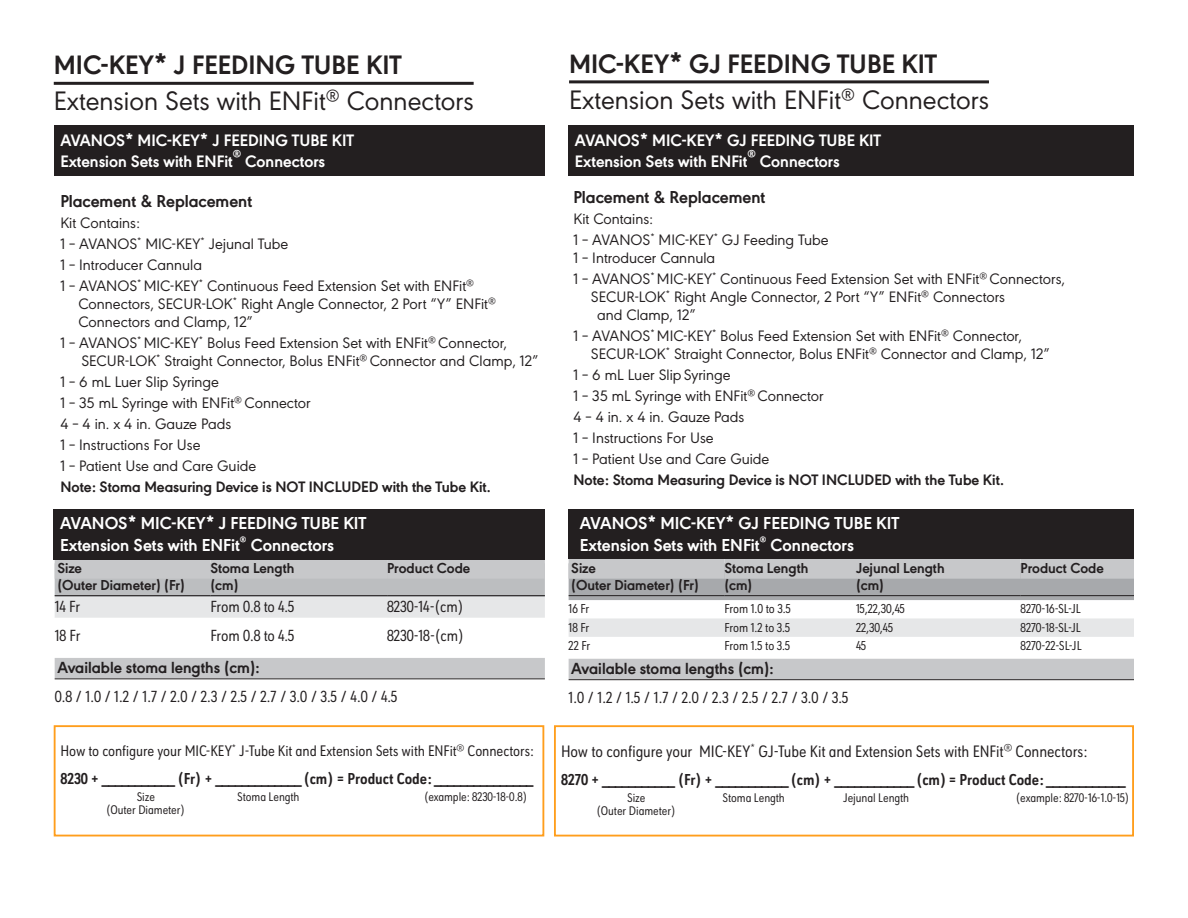
<style>
.page{position:relative;width:1188px;height:918px;background:#fff}
.page>*{position:absolute;margin:0;border:0;box-sizing:border-box;transform-origin:0 0}
.t1{font:27.75px/36px "Avanos Sans";color:#231f20}
.t2{font:700 18px/21.6px "Avanos Sans";color:#fff}
.t3{font:700 18px "Avanos Sans";color:#231f20}
.t4{font:700 17.25px/21px "Avanos Sans";color:#fff}
.t5{font:17.25px "Avanos Sans Cond";letter-spacing:-.005em;color:#231f20}
.t6{font:16.8px "Avanos Sans Cond";letter-spacing:-.005em;color:#231f20}
.t7{font:700 16.8px "Avanos Sans";color:#231f20}
.t8{font:700 16.5px "Avanos Sans Cond";letter-spacing:-.005em;color:#231f20}
.t9{font:15.9px "Avanos Sans Cond";letter-spacing:-.005em;color:#231f20}
.t10{font:15.75px/21px "Avanos Sans";color:#231f20}
.t11{font:700 15.75px "Avanos Sans";color:#231f20}
.t12{font:700 15px/16.5px "Avanos Sans";color:#231f20}
.t13{font:13.5px "Avanos Sans Cond";letter-spacing:-.005em;color:#231f20}
.t14{font:13.05px "Avanos Sans Cond";letter-spacing:-.005em;color:#231f20}
.t15{font:700 10.05px "Avanos Sans";color:#fff}
.t16{font:700 7.8px "Avanos Sans";color:#fff}
.s1{font-weight:700;font-size:27.6px}
.s2{font-weight:700}
</style>
<div class="page">
<hr style="left:569px;top:80px;width:420px;height:3px;background:#231f20">
<div style="left:554px;top:725px;width:580px;height:112px;border:2px solid #ff9e1c"></div>
<div style="left:569px;top:579px;width:565px;height:21px;background:#a7a9ac"></div>
<div style="left:569px;top:618px;width:565px;height:19px;background:#e6e7e8"></div>
<div style="left:569px;top:558px;width:155px;height:21px;background:#c7c8ca"></div>
<hr style="left:569px;top:595px;width:155px;height:1px;background:#231f20">
<div style="left:724px;top:558px;width:132px;height:21px;background:#c7c8ca"></div>
<hr style="left:724px;top:595px;width:132px;height:1px;background:#231f20">
<div style="left:856px;top:558px;width:165px;height:21px;background:#c7c8ca"></div>
<hr style="left:856px;top:595px;width:165px;height:1px;background:#231f20">
<div style="left:1021px;top:558px;width:113px;height:21px;background:#c7c8ca"></div>
<hr style="left:1021px;top:595px;width:113px;height:1px;background:#231f20">
<div style="left:569px;top:659px;width:565px;height:20px;background:#c7c8ca"></div>
<hr style="left:569px;top:679px;width:565px;height:1px;background:#231f20">
<div style="left:569px;top:509px;width:565px;height:50px;background:#231f20"></div>
<div style="left:54px;top:725px;width:490px;height:111px;border:2px solid #ff9e1c"></div>
<svg style="left:55px;top:579px;width:490px;height:39px;background:#d2d4d5"></svg>
<div style="left:55px;top:558px;width:155px;height:21px;background:#c7c8ca"></div>
<hr style="left:55px;top:595px;width:155px;height:1px;background:#231f20">
<div style="left:210px;top:558px;width:177px;height:21px;background:#c7c8ca"></div>
<hr style="left:210px;top:595px;width:177px;height:1px;background:#231f20">
<div style="left:387px;top:558px;width:158px;height:21px;background:#c7c8ca"></div>
<hr style="left:387px;top:595px;width:158px;height:1px;background:#231f20">
<div style="left:55px;top:658px;width:490px;height:20px;background:#c7c8ca"></div>
<hr style="left:55px;top:678px;width:490px;height:1px;background:#231f20">
<div style="left:54px;top:509px;width:491px;height:51px;background:#231f20"></div>
<div style="left:54px;top:125px;width:490px;height:50px;background:#231f20"></div>
<div style="left:569px;top:125px;width:565px;height:50px;background:#231f20"></div>
<hr style="left:54px;top:82px;width:420px;height:3px;background:#231f20">
<h1 class="t1" style="left:54px;top:50px;width:421px"><span class="s1">M</span><span class="s2">IC-KEY* J FEEDING TUBE KIT<br></span>Extension Sets with ENFit<sup>®</sup> Connectors</h1>
<h1 class="t1" style="left:569px;top:48px;width:421px"><span class="s1">M</span><span class="s2">IC-KEY* GJ FEEDING TUBE KIT<br></span>Extension Sets with ENFit<sup>®</sup> Connectors</h1>
<p class="t4" style="left:60px;top:131px;width:295px">AVANOS* MIC-KEY* J FEEDING TUBE KIT<br>Extension Sets with ENFit</p>
<p class="t15" style="left:233px;top:149px;width:10px">®</p>
<p class="t4" style="left:245px;top:152px;width:82px">Connectors</p>
<p class="t4" style="left:575px;top:131px;width:308px">AVANOS* MIC-KEY* GJ FEEDING TUBE KIT<br>Extension Sets with ENFit</p>
<p class="t15" style="left:747px;top:149px;width:10px">®</p>
<p class="t4" style="left:760px;top:152px;width:82px">Connectors</p>
<p class="t3" style="left:60px;top:193px;width:193px">Placement &amp; Replacement</p>
<p class="t10" style="left:60px;top:214px;width:415px">Kit Contains:<br>1 – AVANOS<sup>*</sup> MIC-KEY<sup>*</sup> Jejunal Tube<br>1 – Introducer Cannula<br>1 – AVANOS<sup>*</sup> MIC-KEY<sup>*</sup> Continuous Feed Extension Set with ENFit<sup>®</sup></p>
<p class="t10" style="left:78px;top:296px;width:419px;line-height:18px">Connectors, SECUR-LOK<sup>*</sup> Right Angle Connector, 2 Port “Y” ENFit<sup>®<br></sup>Connectors and Clamp, 12”</p>
<p class="t10" style="left:81px;top:335px;width:459px;line-height:18px;text-indent:-21px">1 – AVANOS<sup>*</sup> MIC-KEY<sup>*</sup> Bolus Feed Extension Set with ENFit<sup>®</sup> Connector,<br>SECUR-LOK<sup>*</sup> Straight Connector, Bolus ENFit<sup>®</sup> Connector and Clamp, 12”</p>
<p class="t10" style="left:60px;top:373px;width:252px">1 – 6 mL Luer Slip Syringe<br>1 – 35 mL Syringe with ENFit<sup>®</sup> Connector<br>4 – 4 in. x 4 in. Gauze Pads<br>1 – Instructions For Use<br>1 – Patient Use and Care Guide</p>
<p class="t11" style="left:60px;top:480px;width:432px">Note: Stoma Measuring Device is NOT INCLUDED with the Tube Kit.</p>
<p class="t3" style="left:573px;top:189px;width:193px">Placement &amp; Replacement</p>
<p class="t10" style="left:573px;top:209px;width:257px">Kit Contains:<br>1 – AVANOS<sup>*</sup> MIC-KEY<sup>*</sup> GJ Feeding Tube</p>
<p class="t10" style="left:573px;top:248px;width:493px">1 – Introducer Cannula<br>1 – AVANOS<sup>*</sup> MIC-KEY<sup>*</sup> Continuous Feed Extension Set with ENFit<sup>®</sup> Connectors,</p>
<p class="t10" style="left:597px;top:289px;width:409px;line-height:18px;text-indent:-6px">SECUR-LOK<sup>*</sup> Right Angle Connector, 2 Port “Y” ENFit<sup>®</sup> Connectors and Clamp, 12”</p>
<p class="t10" style="left:591px;top:328px;width:460px;line-height:18px;text-indent:-17px">1 – AVANOS<sup>*</sup> MIC-KEY<sup>*</sup> Bolus Feed Extension Set with ENFit<sup>®</sup> Connector,<br>SECUR-LOK<sup>*</sup> Straight Connector, Bolus ENFit<sup>®</sup> Connector and Clamp, 12”</p>
<p class="t10" style="left:573px;top:365px;width:252px">1 – 6 mL Luer Slip Syringe<br>1 – 35 mL Syringe with ENFit<sup>®</sup> Connector<br>4 – 4 in. x 4 in. Gauze Pads<br>1 – Instructions For Use<br>1 – Patient Use and Care Guide</p>
<p class="t11" style="left:573px;top:473px;width:432px">Note: Stoma Measuring Device is NOT INCLUDED with the Tube Kit.</p>
<p class="t2" style="left:60px;top:514px;width:308px">AVANOS* MIC-KEY* J FEEDING TUBE KIT<br>Extension Sets with ENFit</p>
<p class="t16" style="left:240px;top:536px;width:8px">®</p>
<p class="t2" style="left:251px;top:536px;width:85px">Connectors</p>
<p class="t2" style="left:580px;top:514px;width:321px">AVANOS* MIC-KEY* GJ FEEDING TUBE KIT<br>Extension Sets with ENFit</p>
<p class="t16" style="left:760px;top:536px;width:8px">®</p>
<p class="t2" style="left:770px;top:535px;width:85px">Connectors</p>
<p class="t12" style="left:57px;top:561px;width:129px">Size<br>(Outer Diameter) (Fr)</p>
<p class="t12" style="left:210px;top:561px;width:85px">Stoma Length (cm)</p>
<p class="t12" style="left:387px;top:561px;width:85px">Product Code</p>
<p class="t6" style="left:55px;top:600px;width:27px">14 Fr</p>
<p class="t6" style="left:210px;top:600px;width:86px">From 0.8 to 4.5</p>
<p class="t6" style="left:387px;top:600px;width:78px">8230-14-(cm)</p>
<p class="t6" style="left:55px;top:629px;width:27px">18 Fr</p>
<p class="t6" style="left:210px;top:629px;width:86px">From 0.8 to 4.5</p>
<p class="t6" style="left:387px;top:629px;width:78px">8230-18-(cm)</p>
<p class="t7" style="left:57px;top:660px;width:204px">Available stoma lengths (cm):</p>
<p class="t6" style="left:55px;top:690px;width:344px">0.8 / 1.0 / 1.2 / 1.7 / 2.0 / 2.3 / 2.5 / 2.7 / 3.0 / 3.5 / 4.0 / 4.5</p>
<p class="t12" style="left:571px;top:561px;width:129px">Size<br>(Outer Diameter) (Fr)</p>
<p class="t12" style="left:724px;top:561px;width:85px">Stoma Length (cm)</p>
<p class="t12" style="left:856px;top:561px;width:90px">Jejunal Length (cm)</p>
<p class="t12" style="left:1021px;top:561px;width:85px">Product Code</p>
<p class="t13" style="left:569px;top:603px;width:22px">16 Fr</p>
<p class="t13" style="left:724px;top:603px;width:68px">From 1.0 to 3.5</p>
<p class="t13" style="left:856px;top:603px;width:50px">15,22,30,45</p>
<p class="t13" style="left:1021px;top:603px;width:62px">8270-16-SL-JL</p>
<p class="t13" style="left:569px;top:622px;width:22px">18 Fr</p>
<p class="t13" style="left:724px;top:622px;width:67px">From 1.2 to 3.5</p>
<p class="t13" style="left:856px;top:622px;width:39px">22,30,45</p>
<p class="t13" style="left:1021px;top:622px;width:62px">8270-18-SL-JL</p>
<p class="t13" style="left:569px;top:640px;width:23px">22 Fr</p>
<p class="t13" style="left:724px;top:640px;width:67px">From 1.5 to 3.5</p>
<p class="t13" style="left:856px;top:640px;width:12px">45</p>
<p class="t13" style="left:1021px;top:640px;width:63px">8270-22-SL-JL</p>
<p class="t7" style="left:571px;top:661px;width:204px">Available stoma lengths (cm):</p>
<p class="t6" style="left:569px;top:690px;width:281px">1.0 / 1.2 / 1.5 / 1.7 / 2.0 / 2.3 / 2.5 / 2.7 / 3.0 / 3.5</p>
<p class="t9" style="left:61px;top:744px;width:475px">How to configure your MIC-KEY<sup>*</sup> J-Tube Kit and Extension Sets with ENFit<sup>®</sup> Connectors:</p>
<p class="t8" style="left:61px;top:772px;width:474px">8230 + ___________ (Fr) + _____________ (cm) = Product Code: _______________</p>
<p class="t14" style="left:137px;top:792px;width:20px">Size</p>
<p class="t14" style="left:237px;top:792px;width:64px">Stoma Length</p>
<p class="t14" style="left:424px;top:792px;width:105px">(example: 8230-18-0.8)</p>
<p class="t14" style="left:106px;top:805px;width:80px">(Outer Diameter)</p>
<p class="t5" style="left:561px;top:744px;width:528px">How to configure your MIC-KEY<sup>*</sup> GJ-Tube Kit and Extension Sets with ENFit<sup>®</sup> Connectors:</p>
<p class="t8" style="left:561px;top:773px;width:566px">8270 + ___________ (Fr) + ___________ (cm) + ____________ (cm) = Product Code: ____________</p>
<p class="t14" style="left:627px;top:793px;width:20px">Size</p>
<p class="t14" style="left:723px;top:793px;width:64px">Stoma Length</p>
<p class="t14" style="left:843px;top:793px;width:67px">Jejunal Length</p>
<p class="t14" style="left:1016px;top:793px;width:115px">(example: 8270-16-1.0-15)</p>
<p class="t14" style="left:597px;top:806px;width:80px">(Outer Diameter)</p>
</div>
